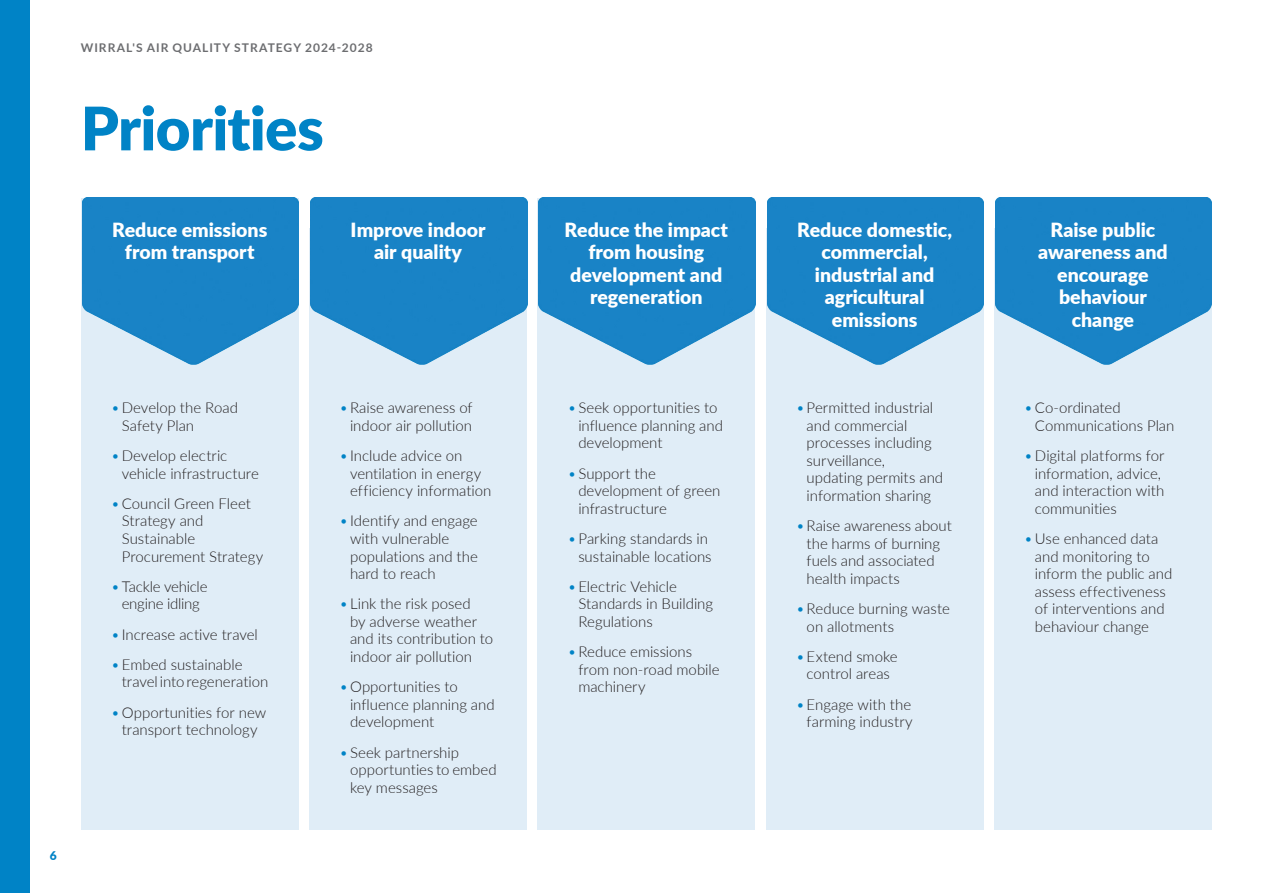
<style>
.page{position:relative;width:1263px;height:893px;background:#fff}
.page>*{position:absolute;margin:0;border:0;box-sizing:border-box;transform-origin:0 0}
.t1{font:900 60px "Lato";letter-spacing:-.01em;color:#0083c6}
.t2{font:900 19.5px/22.5px "Lato";color:#fff;text-align:center}
.t3{font:300 15px/17.5px "Lato";color:#231f20}
.t4{font:300 15px/17.5px "Lato";letter-spacing:-.02em;color:#231f20;text-align:center}
.t5{font:700 12px "Lato";letter-spacing:.085em;color:#6c6d70}
.t6{font:900 12px "Lato";color:#0083c6}
.s1{color:#0083c6}
</style>
<div class="page">
<div style="left:0;top:0;width:30px;height:893px;background:#0083c6"></div>
<div style="left:81px;top:198px;width:218px;height:632px;background:#e0edf7"></div>
<img style="left:82px;top:197px;width:217px;height:168px">
<div style="left:309px;top:228px;width:218px;height:602px;background:#e0edf7"></div>
<img style="left:311px;top:197px;width:216px;height:168px">
<div style="left:537px;top:198px;width:218px;height:632px;background:#e0edf7"></div>
<img style="left:539px;top:197px;width:216px;height:168px">
<div style="left:766px;top:228px;width:218px;height:602px;background:#e0edf7"></div>
<img style="left:767px;top:197px;width:217px;height:168px">
<div style="left:994px;top:228px;width:218px;height:602px;background:#e0edf7"></div>
<img style="left:995px;top:197px;width:217px;height:168px">
<p class="t5" style="left:81px;top:39px;width:293px">WIRRAL'S AIR QUALITY STRATEGY 2024-2028</p>
<p class="t1" style="left:81px;top:83px;width:244px">Priorities</p>
<p class="t2" style="left:112px;top:217px;width:157px">Reduce emissions</p>
<p class="t2" style="left:125px;top:240px;width:131px">from transport</p>
<p class="t2" style="left:351px;top:217px;width:136px">Improve indoor air quality</p>
<p class="t6" style="left:50px;top:847px;width:8px">6</p>
<p class="t3" style="left:122px;top:399px;width:118px;text-indent:-11px"><span class="s1">•</span>Develop the Road<br>Safety Plan</p>
<p class="t3" style="left:122px;top:446px;width:139px;text-indent:-11px"><span class="s1">•</span>Develop electric vehicle infrastructure</p>
<p class="t3" style="left:122px;top:494px;width:143px;text-indent:-11px"><span class="s1">•</span>Council Green Fleet<br>Strategy and<br>Sustainable<br>Procurement Strategy</p>
<p class="t4" style="left:111px;top:577px;width:98px"><span class="s1">•</span>Tackle vehicle engine idling</p>
<p class="t3" style="left:111px;top:625px;width:148px"><span class="s1">•</span>Increase active travel</p>
<p class="t3" style="left:122px;top:655px;width:148px;text-indent:-11px"><span class="s1">•</span>Embed sustainable travel into regeneration</p>
<p class="t3" style="left:111px;top:703px;width:157px;text-align:center"><span class="s1">•</span>Opportunities for new transport technology</p>
<p class="t3" style="left:339px;top:399px;width:135px;text-align:right"><span class="s1">•</span>Raise awareness of indoor air pollution</p>
<p class="t3" style="left:350px;top:446px;width:143px;text-indent:-11px"><span class="s1">•</span>Include advice on ventilation in energy efficiency information</p>
<p class="t3" style="left:350px;top:512px;width:129px;text-indent:-11px"><span class="s1">•</span>Identify and engage with vulnerable populations and the hard to reach</p>
<p class="t3" style="left:350px;top:595px;width:145px;text-indent:-11px"><span class="s1">•</span>Link the risk posed<br>by adverse weather and its contribution to indoor air pollution</p>
<p class="t3" style="left:350px;top:677px;width:146px;text-indent:-11px"><span class="s1">•</span>Opportunities to influence planning and development</p>
<p class="t3" style="left:350px;top:743px;width:148px;text-indent:-11px"><span class="s1">•</span>Seek partnership opportunties to embed key messages</p>
<p class="t2" style="left:565px;top:217px;width:165px">Reduce the impact from housing development and regeneration</p>
<p class="t3" style="left:578px;top:399px;width:146px;text-indent:-11px"><span class="s1">•</span>Seek opportunities to influence planning and development</p>
<p class="t3" style="left:578px;top:464px;width:144px;text-indent:-11px"><span class="s1">•</span>Support the development of green infrastructure</p>
<p class="t3" style="left:568px;top:529px;width:145px;text-align:right"><span class="s1">•</span>Parking standards in sustainable locations</p>
<p class="t3" style="left:578px;top:577px;width:136px;text-indent:-11px"><span class="s1">•</span>Electric Vehicle<br>Standards in Building<br>Regulations</p>
<p class="t3" style="left:578px;top:642px;width:143px;text-indent:-11px"><span class="s1">•</span>Reduce emissions from non-road mobile machinery</p>
<p class="t2" style="left:797px;top:217px;width:157px">Reduce domestic, commercial, industrial and agricultural emissions</p>
<p class="t3" style="left:807px;top:399px;width:138px;text-indent:-11px"><span class="s1">•</span>Permitted industrial and commercial processes including surveillance, updating permits and information sharing</p>
<p class="t3" style="left:807px;top:516px;width:147px;text-indent:-11px"><span class="s1">•</span>Raise awareness about the harms of burning fuels and associated health impacts</p>
<p class="t3" style="left:807px;top:599px;width:145px;text-indent:-11px"><span class="s1">•</span>Reduce burning waste on allotments</p>
<p class="t3" style="left:796px;top:647px;width:103px;text-align:center"><span class="s1">•</span>Extend smoke control areas</p>
<p class="t3" style="left:796px;top:695px;width:118px;text-align:right"><span class="s1">•</span>Engage with the farming industry</p>
<p class="t2" style="left:1038px;top:217px;width:131px">Raise public awareness and encourage behaviour change</p>
<p class="t3" style="left:1035px;top:399px;width:141px;text-indent:-11px"><span class="s1">•</span>Co-ordinated<br>Communications Plan</p>
<p class="t3" style="left:1035px;top:446px;width:131px;text-indent:-11px"><span class="s1">•</span>Digital platforms for information, advice, and interaction with communities</p>
<p class="t3" style="left:1035px;top:529px;width:139px;text-indent:-11px"><span class="s1">•</span>Use enhanced data and monitoring to inform the public and assess effectiveness of interventions and behaviour change</p>
</div>
